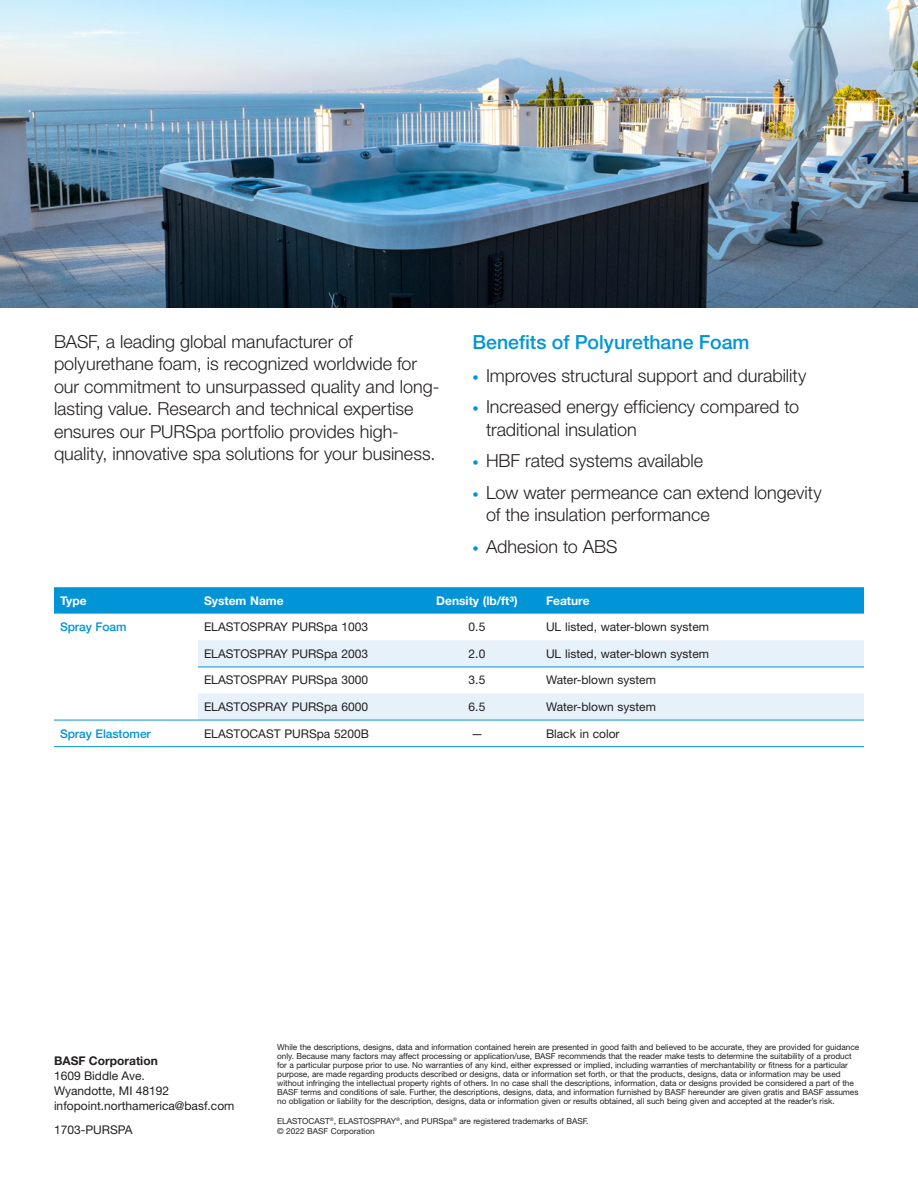
<style>
.page{position:relative;width:918px;height:1188px;background:#fff}
.page>*{position:absolute;margin:0;border:0;box-sizing:border-box;transform-origin:0 0}
.subhead{font:500 19.5px "Helvetica Neue LT Std";color:#0195d7}
.text{font:300 18px/22.5px "Helvetica Neue LT Std";color:#231f20}
.SS_-_table_body{font:12px/15px "Helvetica Neue LT Std";color:#231f20}
.t1{font:700 12px "Helvetica Neue LT Std";color:#fefefd}
.t2{font:500 12px "Helvetica Neue LT Std";letter-spacing:-.005em;color:#0195d7}
.t3{font:8.25px/9px "Helvetica Neue LT Std";letter-spacing:-.005em;color:#231f20}
.s1{font-size:12.6px;color:#0195d7}
.s2{font-weight:700}
</style>
<div class="page">
<svg style="left:54px;top:587px;width:810px;height:27px;background:#0697d7"></svg>
<svg style="left:198px;top:640px;width:666px;height:80px;fill:#e6f1f9"></svg>
<hr style="left:198px;top:720px;width:216px;height:1px;background:#0195d7">
<hr style="left:414px;top:720px;width:126px;height:1px;background:#0195d7">
<hr style="left:540px;top:720px;width:324px;height:1px;background:#0195d7">
<hr style="left:54px;top:720px;width:144px;height:1px;background:#0195d7">
<hr style="left:198px;top:667px;width:216px;height:1px;background:#0195d7">
<hr style="left:414px;top:667px;width:126px;height:1px;background:#0195d7">
<hr style="left:540px;top:667px;width:324px;height:1px;background:#0195d7">
<hr style="left:198px;top:746px;width:216px;height:1px;background:#0195d7">
<hr style="left:414px;top:746px;width:126px;height:1px;background:#0195d7">
<hr style="left:540px;top:746px;width:324px;height:1px;background:#0195d7">
<hr style="left:54px;top:746px;width:144px;height:1px;background:#0195d7">
<img style="left:0;top:0;width:918px;height:308px">
<p class="text" style="left:54px;top:330px;width:387px">BASF, a leading global manufacturer of polyurethane foam, is recognized worldwide for our commitment to unsurpassed quality and long&shy;lasting value. Research and technical expertise ensures our PURSpa portfolio provides high&shy;quality, innovative spa solutions for your business.</p>
<p class="subhead" style="left:472px;top:330px;width:279px">Benefits of Polyurethane Foam</p>
<p class="text" style="left:472px;top:364px;width:335px"><span class="s1">•</span> Improves structural support and durability</p>
<p class="text" style="left:486px;top:395px;width:315px;text-indent:-14px"><span class="s1">•</span> Increased energy efficiency compared to traditional insulation</p>
<p class="text" style="left:472px;top:449px;width:232px"><span class="s1">•</span> HBF rated systems available</p>
<p class="text" style="left:486px;top:481px;width:337px;text-indent:-14px"><span class="s1">•</span> Low water permeance can extend longevity of the insulation performance</p>
<p class="text" style="left:472px;top:535px;width:147px"><span class="s1">•</span> Adhesion to ABS</p>
<p class="t1" style="left:60px;top:593px;width:28px">Type</p>
<p class="t1" style="left:204px;top:593px;width:81px">System Name</p>
<p class="t1" style="left:436px;top:593px;width:83px">Density (lb/ft3)</p>
<p class="t1" style="left:546px;top:593px;width:45px">Feature</p>
<p class="t2" style="left:60px;top:620px;width:68px">Spray Foam</p>
<p class="SS_-_table_body" style="left:204px;top:619px;width:166px">ELASTOSPRAY PURSpa 1003</p>
<p class="SS_-_table_body" style="left:469px;top:619px;width:18px">0.5</p>
<p class="SS_-_table_body" style="left:546px;top:619px;width:165px">UL listed, water-blown system</p>
<p class="SS_-_table_body" style="left:204px;top:646px;width:166px">ELASTOSPRAY PURSpa 2003</p>
<p class="SS_-_table_body" style="left:469px;top:646px;width:18px">2.0</p>
<p class="SS_-_table_body" style="left:546px;top:646px;width:165px">UL listed, water-blown system</p>
<p class="SS_-_table_body" style="left:204px;top:673px;width:166px">ELASTOSPRAY PURSpa 3000</p>
<p class="SS_-_table_body" style="left:469px;top:673px;width:18px">3.5</p>
<p class="SS_-_table_body" style="left:546px;top:673px;width:111px">Water-blown system</p>
<p class="SS_-_table_body" style="left:204px;top:699px;width:166px">ELASTOSPRAY PURSpa 6000</p>
<p class="SS_-_table_body" style="left:469px;top:699px;width:18px">6.5</p>
<p class="SS_-_table_body" style="left:546px;top:699px;width:111px">Water-blown system</p>
<p class="t2" style="left:60px;top:726px;width:92px">Spray Elastomer</p>
<p class="SS_-_table_body" style="left:204px;top:726px;width:166px">ELASTOCAST PURSpa 5200B</p>
<p class="SS_-_table_body" style="left:471px;top:726px;width:13px">—</p>
<p class="SS_-_table_body" style="left:546px;top:726px;width:75px">Black in color</p>
<p class="SS_-_table_body" style="left:54px;top:1053px;width:182px"><span class="s2">BASF Corporation<br></span>1609 Biddle Ave.<br>Wyandotte, MI 48192 infopoint.northamerica@basf.com</p>
<p class="SS_-_table_body" style="left:54px;top:1122px;width:80px">1703-PURSPA</p>
<p class="t3" style="left:277px;top:1043px;width:583px">While the descriptions, designs, data and information contained herein are presented in good faith and believed to be accurate, they are provided for guidance only. Because many factors may affect processing or application/use, BASF recommends that the reader make tests to determine the suitability of a product for a particular purpose prior to use. No warranties of any kind, either expressed or implied, including warranties of merchantability or fitness for a particular purpose, are made regarding products described or designs, data or information set forth, or that the products, designs, data or information may be used without infringing the intellectual property rights of others. In no case shall the descriptions, information, data or designs provided be considered a part of the BASF terms and conditions of sale. Further, the descriptions, designs, data, and information furnished by BASF hereunder are given gratis and BASF assumes no obligation or liability for the description, designs, data or information given or results obtained, all such being given and accepted at the reader’s risk.</p>
<p class="t3" style="left:277px;top:1116px;width:313px">ELASTOCAST<sup>®</sup>, ELASTOSPRAY<sup>®</sup>, and PURSpa<sup>®</sup> are registered trademarks of BASF.</p>
<p class="t3" style="left:277px;top:1126px;width:99px">© 2022 BASF Corporation</p>
</div>
